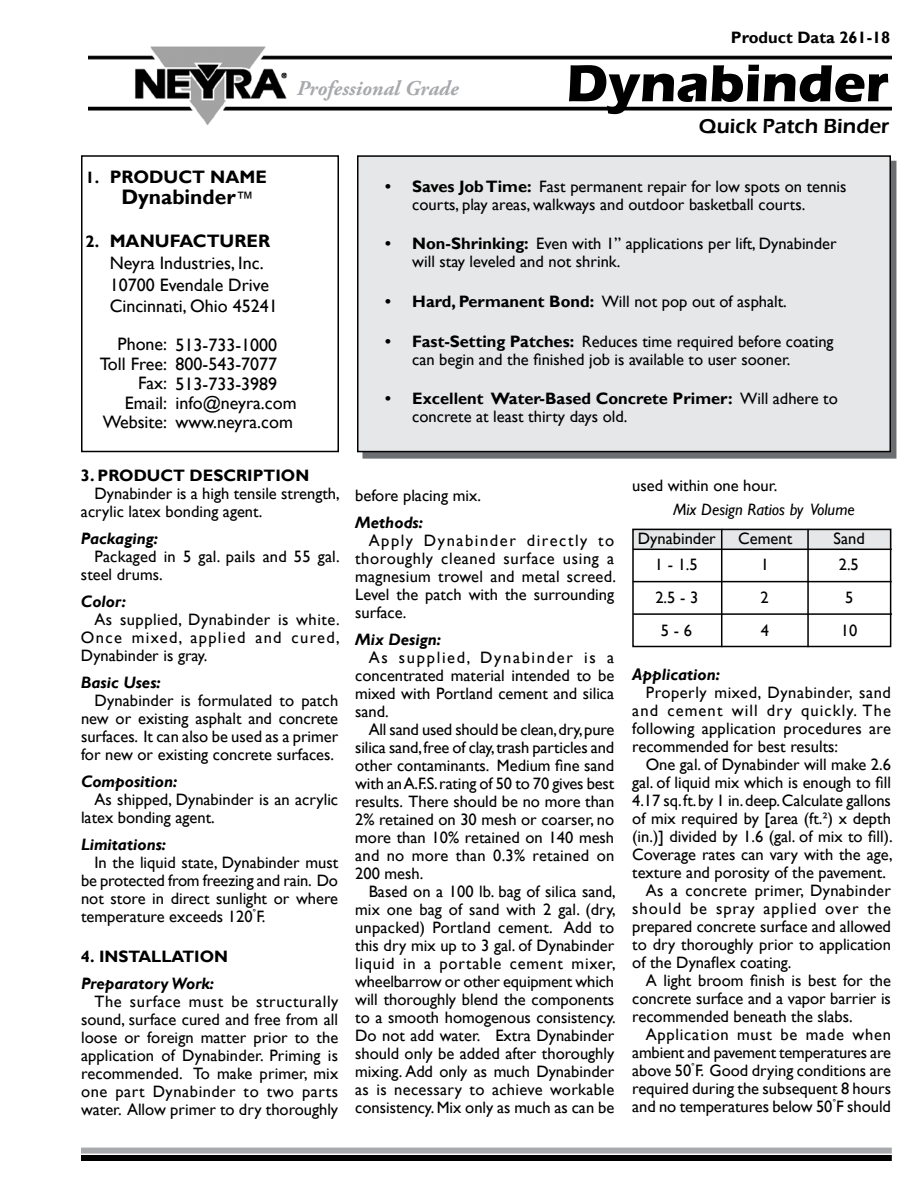
<style>
.page{position:relative;width:918px;height:1188px;background:#fff}
.page>*{position:absolute;margin:0;border:0;box-sizing:border-box;transform-origin:0 0}
.t1{font:700 54px "Eras ITC";color:#000}
.t2{font:italic 700 21px "Adobe Garamond Pro";color:#a7a9ac}
.t3{font:600 21px "Eras ITC";color:#000}
.t4{font:700 21px "Gill Sans";color:#000}
.t5{font:18px/19.5px "Gill Sans";color:#000}
.t6{font:700 18px "Gill Sans";color:#000}
.t7{font:16.5px/18px "Gill Sans";color:#000}
.t8{font:italic 700 16.5px "Gill Sans";color:#000}
.t9{font:700 16.5px "Gill Sans";color:#000}
.t10{font:16.5px "Gill Sans";letter-spacing:.02em;color:#000}
.t11{font:16.5px "Gill Sans";letter-spacing:.06em;color:#000}
.t12{font:16.5px "Gill Sans";letter-spacing:.045em;color:#000}
.t13{font:italic 16.5px "Gill Sans";color:#000}
.s1{font-size:16.5px}
.s2{font-weight:400;font-size:18px}
.s3{font-weight:700;font-size:16.5px}
.s4{font-weight:700}
</style>
<div class="page">
<div style="left:362px;top:161px;width:534px;height:298px;background:linear-gradient(to right,#6d6e71,#6d6e71);border:2px solid #6d6e71"></div>
<div style="left:358px;top:156px;width:532px;height:296px;background:#e6e7e8"></div>
<div style="left:357px;top:155px;width:534px;height:297px;border:2px solid #000"></div>
<div style="left:81px;top:155px;width:258px;height:297px;border:2px solid #000"></div>
<div style="left:81px;top:1148px;width:811px;height:6px;background:#a7a9ac"></div>
<div style="left:81px;top:1155px;width:811px;height:6px;background:#000"></div>
<img style="left:89px;top:46px;width:802px;height:79px">
<div style="left:632px;top:528px;width:260px;height:21px;background:#e6e7e8"></div>
<div style="left:632px;top:529px;width:259px;height:118px;border:2px solid #000"></div>
<hr style="left:721px;top:529px;width:1px;height:118px;background:#000">
<hr style="left:633px;top:549px;width:259px;height:1px;background:#000">
<hr style="left:633px;top:581px;width:259px;height:1px;background:#000">
<hr style="left:633px;top:613px;width:259px;height:2px;background:#000">
<hr style="left:807px;top:529px;width:2px;height:118px;background:#000">
<p class="t2" style="left:297px;top:77px;width:163px">Professional Grade</p>
<p class="t9" style="left:731px;top:27px;width:161px">Product Data 261-18</p>
<h1 class="t1" style="left:566px;top:52px;width:324px">Dynabinder</h1>
<p class="t3" style="left:699px;top:114px;width:192px">Quick Patch Binder</p>
<p class="t6" style="left:86px;top:166px;width:183px"><span class="s1">1.</span> PRODUCT NAME</p>
<p class="t4" style="left:121px;top:185px;width:134px">Dynabinder<span class="s2">™</span></p>
<p class="t5" style="left:110px;top:231px;width:169px;line-height:21.6px;text-indent:-24px"><span class="s3">2.</span> <span class="s4">MANUFACTURER<br></span>Neyra Industries, Inc.<br>10700 Evendale Drive<br>Cincinnati, Ohio 45241</p>
<p class="t5" style="left:100px;top:335px;width:69px;text-align:right">Phone:<br>Toll Free:<br>Fax:<br>Email:<br>Website:</p>
<p class="t5" style="left:176px;top:335px;width:123px">513-733‑1000<br>800-543‑7077<br>513-733‑3989 info@neyra.com www.neyra.com</p>
<p class="t9" style="left:81px;top:465px;width:230px">3. PRODUCT DESCRIPTION</p>
<p class="t7" style="left:81px;top:485px;width:260px;text-indent:13px">Dynabinder is a high tensile strength, acrylic latex bonding agent.</p>
<p class="t8" style="left:81px;top:529px;width:79px">Packaging:</p>
<p class="t7" style="left:81px;top:548px;width:260px;text-indent:13px">Packaged in 5 gal. pails and 55 gal. steel drums.</p>
<p class="t8" style="left:81px;top:592px;width:47px">Color:</p>
<p class="t7" style="left:81px;top:611px;width:260px;text-align:justify;text-indent:13px">As supplied, Dynabinder is white.<br>Once mixed, applied and cured, Dynabinder is gray.</p>
<p class="t8" style="left:81px;top:673px;width:81px">Basic Uses:</p>
<p class="t7" style="left:81px;top:692px;width:259px;text-align:justify;text-indent:13px">Dynabinder is formulated to patch new or existing asphalt and concrete surfaces. It can also be used as a primer for new or existing concrete surfaces.</p>
<p class="t8" style="left:81px;top:772px;width:98px">Composition:</p>
<p class="t7" style="left:81px;top:791px;width:259px;text-indent:13px">As shipped, Dynabinder is an acrylic latex bonding agent.</p>
<p class="t8" style="left:81px;top:835px;width:87px">Limitations:</p>
<p class="t7" style="left:81px;top:854px;width:259px;text-align:justify;text-indent:13px">In the liquid state, Dynabinder must be protected from freezing and rain. Do not store in direct sunlight or where temperature exceeds 120<sup>°</sup>F.</p>
<p class="t9" style="left:81px;top:946px;width:149px">4. INSTALLATION</p>
<p class="t8" style="left:81px;top:973px;width:135px">Preparatory Work:</p>
<p class="t7" style="left:81px;top:992px;width:259px;text-align:justify;text-indent:13px">The surface must be structurally sound, surface cured and free from all loose or foreign matter prior to the application of Dynabinder. Priming is recommended. To make primer, mix one part Dynabinder to two parts water. Allow primer to dry thoroughly</p>
<p class="t7" style="left:412px;top:178px;width:436px;text-indent:-27px"><span class="s4">• Saves Job Time:</span> Fast permanent repair for low spots on tennis courts, play areas, walkways and outdoor basketball courts.</p>
<p class="t7" style="left:412px;top:235px;width:426px;text-indent:-27px"><span class="s4">• Non-Shrinking:</span> Even with 1” applications per lift, Dynabinder will stay leveled and not shrink.</p>
<p class="t7" style="left:385px;top:293px;width:403px"><span class="s4">• Hard, Permanent Bond:</span> Will not pop out of asphalt.</p>
<p class="t7" style="left:412px;top:332px;width:423px;text-indent:-27px"><span class="s4">• Fast-Setting Patches:</span> Reduces time required before coating can begin and the finished job is available to user sooner.</p>
<p class="t7" style="left:412px;top:390px;width:427px;text-indent:-27px"><span class="s4">• Excellent Water-Based Concrete Primer:</span> Will adhere to concrete at least thirty days old.</p>
<p class="t7" style="left:355px;top:487px;width:127px">before placing mix.</p>
<p class="t8" style="left:355px;top:513px;width:69px">Methods:</p>
<p class="t7" style="left:355px;top:532px;width:262px;text-align:justify;text-indent:13px">Apply Dynabinder directly to thoroughly cleaned surface using a magnesium trowel and metal screed.<br>Level the patch with the surrounding surface.</p>
<p class="t8" style="left:355px;top:630px;width:88px">Mix Design:</p>
<p class="t7" style="left:355px;top:649px;width:261px;text-align:justify;text-indent:13px">As supplied, Dynabinder is a concentrated material intended to be mixed with Portland cement and silica sand.</p>
<p class="t7" style="left:355px;top:721px;width:261px;text-align:justify;text-indent:14px">All sand used should be clean, dry, pure silica sand, free of clay, trash particles and other contaminants. Medium fine sand with an A.F.S. rating of 50 to 70 gives best results. There should be no more than 2% retained on 30 mesh or coarser, no more than 10% retained on 140 mesh and no more than 0.3% retained on 200 mesh.</p>
<p class="t7" style="left:355px;top:883px;width:262px;text-align:justify;text-indent:13px">Based on a 100 lb. bag of silica sand, mix one bag of sand with 2 gal. (dry, unpacked) Portland cement. Add to this dry mix up to 3 gal. of Dynabinder liquid in a portable cement mixer, wheelbarrow or other equipment which will thoroughly blend the components to a smooth homogenous consistency.<br>Do not add water. Extra Dynabinder should only be added after thoroughly mixing. Add only as much Dynabinder as is necessary to achieve workable consistency. Mix only as much as can be</p>
<p class="t7" style="left:632px;top:477px;width:147px">used within one hour.</p>
<p class="t13" style="left:673px;top:499px;width:183px">Mix Design Ratios by Volume</p>
<p class="t7" style="left:638px;top:530px;width:79px">Dynabinder</p>
<p class="t7" style="left:738px;top:530px;width:55px">Cement</p>
<p class="t7" style="left:834px;top:530px;width:33px">Sand</p>
<p class="t7" style="left:655px;top:548px;width:45px;line-height:33.2px">1 - 1.5<br>2.5 - 3</p>
<p class="t7" style="left:839px;top:556px;width:22px">2.5</p>
<p class="t7" style="left:760px;top:548px;width:10px;line-height:33.2px">1<br>2</p>
<p class="t7" style="left:845px;top:589px;width:10px">5</p>
<p class="t7" style="left:661px;top:622px;width:33px">5 - 6</p>
<p class="t7" style="left:761px;top:622px;width:10px">4</p>
<p class="t7" style="left:841px;top:622px;width:18px">10</p>
<p class="t8" style="left:632px;top:665px;width:89px">Application:</p>
<p class="t7" style="left:632px;top:684px;width:260px;text-align:justify;text-indent:13px">Properly mixed, Dynabinder, sand and cement will dry quickly. The following application procedures are recommended for best results:</p>
<p class="t7" style="left:646px;top:756px;width:247px">One gal. of Dynabinder will make 2.6</p>
<p class="t7" style="left:632px;top:774px;width:260px">gal. of liquid mix which is enough to fill</p>
<p class="t7" style="left:632px;top:792px;width:260px">4.17 sq. ft. by 1 in. deep. Calculate gallons</p>
<p class="t7" style="left:632px;top:810px;width:260px">of mix required by [area (ft.²) x depth</p>
<p class="t7" style="left:632px;top:828px;width:262px">(in.)] divided by 1.6 (gal. of mix to fill).</p>
<p class="t7" style="left:632px;top:846px;width:262px">Coverage rates can vary with the age,</p>
<p class="t7" style="left:632px;top:864px;width:255px">texture and porosity of the pavement.</p>
<p class="t10" style="left:646px;top:881px;width:247px">As a concrete primer, Dynabinder</p>
<p class="t11" style="left:632px;top:899px;width:260px">should be spray applied over the</p>
<p class="t7" style="left:632px;top:918px;width:260px">prepared concrete surface and allowed</p>
<p class="t7" style="left:632px;top:936px;width:260px">to dry thoroughly prior to application</p>
<p class="t7" style="left:632px;top:954px;width:161px">of the Dynaflex coating.</p>
<p class="t7" style="left:646px;top:972px;width:247px">A light broom finish is best for the</p>
<p class="t7" style="left:632px;top:990px;width:260px">concrete surface and a vapor barrier is</p>
<p class="t7" style="left:632px;top:1008px;width:222px">recommended beneath the slabs.</p>
<p class="t12" style="left:646px;top:1025px;width:247px">Application must be made when</p>
<p class="t7" style="left:632px;top:1044px;width:260px">ambient and pavement temperatures are</p>
<p class="t7" style="left:632px;top:1062px;width:260px">above 50<sup>°</sup>F. Good drying conditions are</p>
<p class="t7" style="left:632px;top:1080px;width:260px">required during the subsequent 8 hours</p>
<p class="t7" style="left:632px;top:1098px;width:260px">and no temperatures below 50<sup>°</sup>F should</p>
</div>
